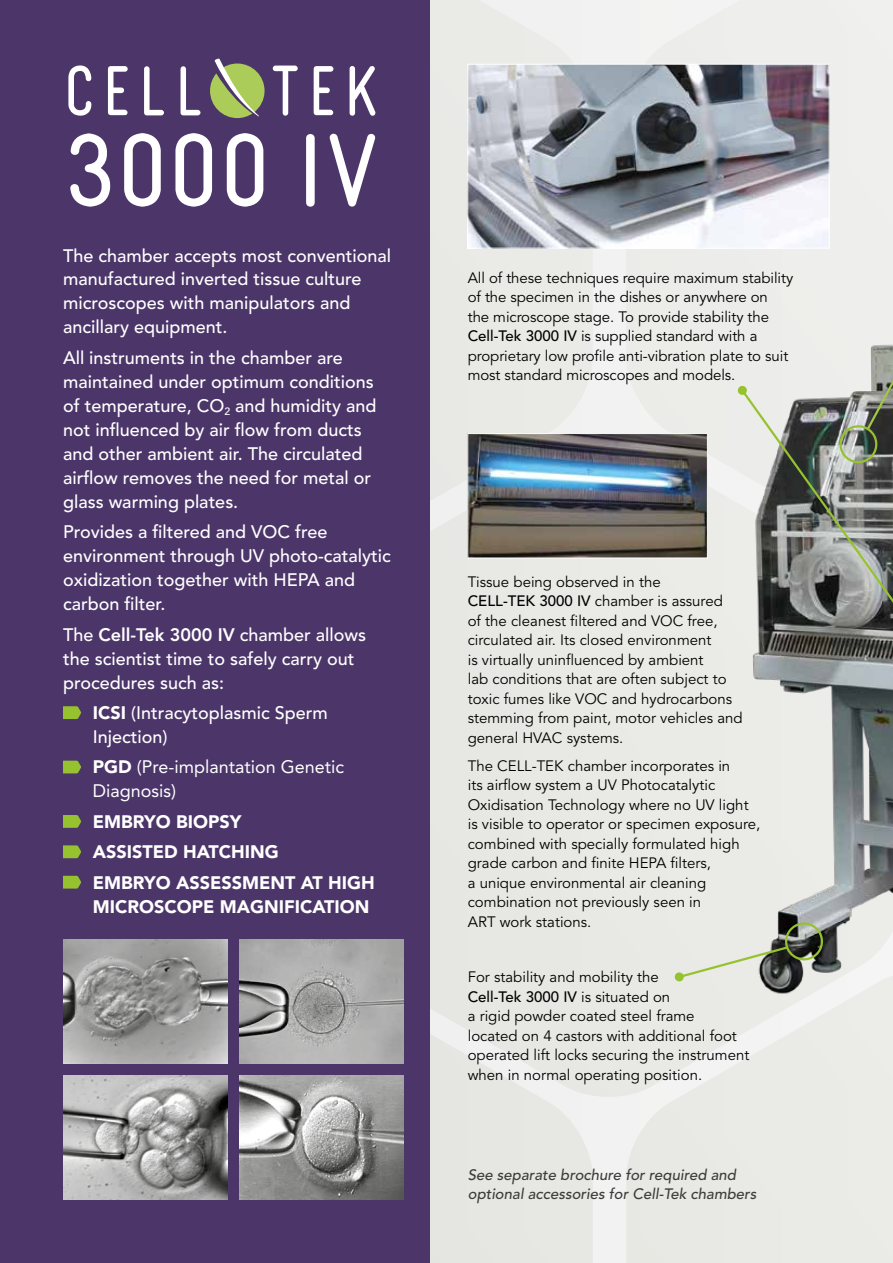
<style>
.page{position:relative;width:893px;height:1263px;background:#fff}
.page>*{position:absolute;margin:0;border:0;box-sizing:border-box;transform-origin:0 0}
.t1{font:89.25px "Tomato Round Condensed";color:#fff;scale:1.07 1}
.t2{font:61.05px "Tomato Round Condensed";letter-spacing:.11em;color:#fff}
.t3{font:500 18px/24px "Avenir";color:#fff}
.t4{font:900 18px/30.5px "Avenir";color:#fff}
.t5{font:18px/24px "Avenir";color:#fff}
.t6{font:15px/19.5px "Avenir";color:#000}
.t7{font:italic 500 15px/19.5px "Avenir";color:#3c3c3b}
.s1{font-weight:800}
.s2{font-weight:900}
.s3{font-weight:500}
</style>
<div class="page">
<div style="left:429px;top:558px;width:280px;height:540px;background:#e8e9e5"></div>
<svg style="left:429px;top:970px;width:163px;height:293px;fill:#e7e7e3"></svg>
<svg style="left:429px;top:0;width:163px;height:565px;fill:#eaeae7"></svg>
<div style="left:627px;top:970px;width:266px;height:293px;background:#e9eae5"></div>
<div style="left:627px;top:0;width:266px;height:565px;background:#eeeeec"></div>
<div style="left:0;top:0;width:429px;height:1263px;background:#4c3669"></div>
<img style="left:709px;top:271px;width:184px;height:811px">
<img style="left:469px;top:435px;width:237px;height:121px">
<div style="left:467px;top:433px;width:241px;height:125px;border:1px solid #fff"></div>
<img style="left:469px;top:66px;width:359px;height:181px">
<div style="left:467px;top:64px;width:363px;height:185px;border:1px solid #fff"></div>
<svg style="left:210px;top:59px;width:55px;height:59px"></svg>
<img style="left:64px;top:940px;width:164px;height:124px">
<img style="left:240px;top:940px;width:164px;height:124px">
<img style="left:64px;top:1075px;width:164px;height:124px">
<img style="left:240px;top:1075px;width:164px;height:124px">
<svg style="left:737px;top:273px;width:156px;height:346px"></svg>
<svg style="left:674px;top:921px;width:150px;height:61px"></svg>
<svg style="left:63px;top:706px;width:18px;height:13px"></svg>
<svg style="left:63px;top:761px;width:18px;height:12px"></svg>
<svg style="left:63px;top:815px;width:18px;height:13px"></svg>
<svg style="left:63px;top:845px;width:18px;height:13px"></svg>
<svg style="left:63px;top:876px;width:18px;height:12px"></svg>
<h2 class="t2" style="left:64px;top:63px;width:318px">CELL TEK</h2>
<h1 class="t1" style="left:64px;top:130px;width:300px">3000 IV</h1>
<p class="t3" style="left:63px;top:244px;width:330px">The chamber accepts most conventional manufactured inverted tissue culture microscopes with manipulators and ancillary equipment.</p>
<p class="t3" style="left:63px;top:346px;width:315px">All instruments in the chamber are maintained under optimum conditions of temperature, CO<sub>2</sub> and humidity and not influenced by air flow from ducts and other ambient air. The circulated airflow removes the need for metal or glass warming plates.</p>
<p class="t3" style="left:63px;top:520px;width:329px">Provides a filtered and VOC free environment through UV photo-catalytic oxidization together with HEPA and carbon filter.</p>
<p class="t3" style="left:63px;top:623px;width:305px">The <span class="s1">Cell-Tek 3000 IV</span> chamber allows the scientist time to safely carry out procedures such as:</p>
<p class="t3" style="left:93px;top:701px;width:237px"><span class="s2">ICSI</span> (Intracytoplasmic Sperm<br>Injection)</p>
<p class="t5" style="left:93px;top:755px;width:253px"><span class="s2">PGD</span> (Pre-implantation Genetic<br>Diagnosis)</p>
<p class="t4" style="left:93px;top:806px;width:283px">EMBRYO BIOPSY<br>ASSISTED HATCHING<br>EMBRYO ASSESSMENT AT HIGH</p>
<p class="t4" style="left:93px;top:891px;width:278px">MICROSCOPE MAGNIFICATION</p>
<p class="t6" style="left:468px;top:268px;width:327px">All of these techniques require maximum stability of the specimen in the dishes or anywhere on<br>the microscope stage. To provide stability the <span class="s3">Cell-Tek 3000 IV</span> is supplied standard with a proprietary low profile anti-vibration plate to suit most standard microscopes and models.</p>
<p class="t6" style="left:468px;top:572px;width:276px">Tissue being observed in the<br><span class="s3">CELL-TEK 3000 IV</span> chamber is assured<br>of the cleanest filtered and VOC free, circulated air. Its closed environment<br>is virtually uninfluenced by ambient<br>lab conditions that are often subject to toxic fumes like VOC and hydrocarbons stemming from paint, motor vehicles and general HVAC systems.</p>
<p class="t6" style="left:468px;top:756px;width:294px">The CELL-TEK chamber incorporates in<br>its airflow system a UV Photocatalytic Oxidisation Technology where no UV light is visible to operator or specimen exposure, combined with specially formulated high grade carbon and finite HEPA filters,<br>a unique environmental air cleaning combination not previously seen in<br>ART work stations.</p>
<p class="t6" style="left:468px;top:968px;width:283px">For stability and mobility the<br><span class="s3">Cell-Tek 3000 IV</span> is situated on<br>a rigid powder coated steel frame<br>located on 4 castors with additional foot operated lift locks securing the instrument when in normal operating position.</p>
<p class="t7" style="left:468px;top:1165px;width:290px">See separate brochure for required and optional accessories for Cell-Tek chambers</p>
</div>
